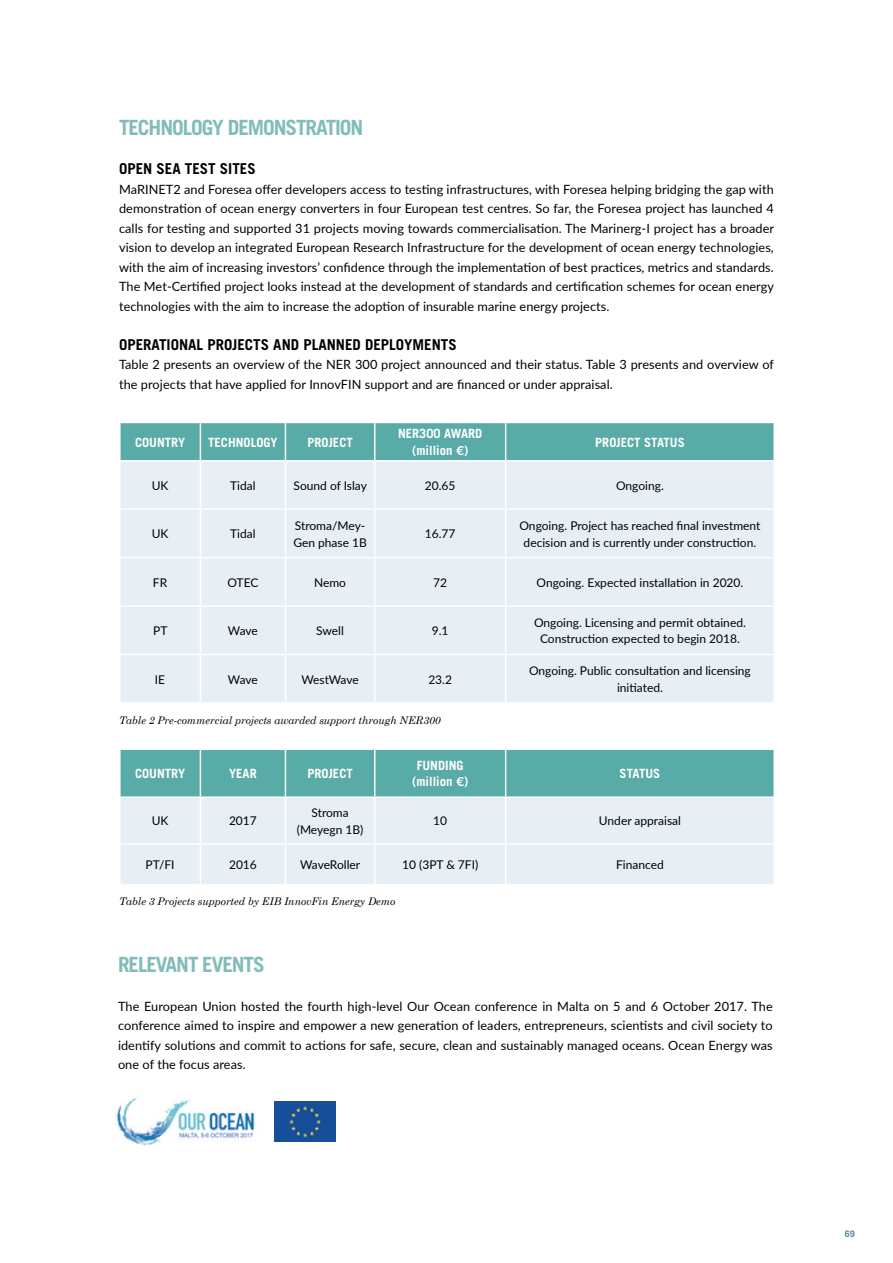
<style>
.page{position:relative;width:893px;height:1263px;background:#fff}
.page>*{position:absolute;margin:0;border:0;box-sizing:border-box;transform-origin:0 0}
.t1{font:700 21px "Trade Gothic";letter-spacing:-.05em;color:#81bcb8}
.t2{font:700 15px "Trade Gothic";color:#000}
.t3{font:12.75px/19.5px "Lato";letter-spacing:.005em;color:#000;text-align:justify}
.t4{font:700 12.75px/16.5px "Trade Gothic";color:#fff;text-align:center}
.t5{font:12px/16.5px "Lato";color:#000;text-align:center}
.t6{font:italic 10.5px "Century Schoolbook";letter-spacing:-.005em;color:#000}
.t7{font:700 9px "Trade Gothic";color:#4e859d}
.s1{font-family:"Akkurat"}
</style>
<div class="page">
<div style="left:121px;top:423px;width:652px;height:37px;background:#59aba7"></div>
<div style="left:121px;top:461px;width:652px;height:241px;background:#e7eff4"></div>
<hr style="left:200px;top:461px;width:1px;height:47px;background:#fff">
<hr style="left:285px;top:461px;width:1px;height:47px;background:#fff">
<hr style="left:374px;top:461px;width:1px;height:47px;background:#fff">
<hr style="left:505px;top:461px;width:1px;height:47px;background:#fff">
<hr style="left:119px;top:508px;width:81px;height:2px;background:#fff">
<hr style="left:200px;top:508px;width:85px;height:2px;background:#fff">
<hr style="left:200px;top:510px;width:1px;height:47px;background:#fff">
<hr style="left:285px;top:508px;width:90px;height:2px;background:#fff">
<hr style="left:285px;top:510px;width:1px;height:47px;background:#fff">
<hr style="left:375px;top:508px;width:131px;height:2px;background:#fff">
<hr style="left:374px;top:510px;width:1px;height:47px;background:#fff">
<hr style="left:506px;top:508px;width:269px;height:2px;background:#fff">
<hr style="left:505px;top:510px;width:1px;height:47px;background:#fff">
<hr style="left:119px;top:557px;width:81px;height:1px;background:#fff">
<hr style="left:200px;top:557px;width:85px;height:1px;background:#fff">
<hr style="left:200px;top:558px;width:1px;height:47px;background:#fff">
<hr style="left:285px;top:557px;width:90px;height:1px;background:#fff">
<hr style="left:285px;top:558px;width:1px;height:47px;background:#fff">
<hr style="left:375px;top:557px;width:131px;height:1px;background:#fff">
<hr style="left:374px;top:558px;width:1px;height:47px;background:#fff">
<hr style="left:506px;top:557px;width:269px;height:1px;background:#fff">
<hr style="left:505px;top:558px;width:1px;height:47px;background:#fff">
<hr style="left:119px;top:605px;width:81px;height:2px;background:#fff">
<hr style="left:200px;top:605px;width:85px;height:2px;background:#fff">
<hr style="left:200px;top:607px;width:1px;height:47px;background:#fff">
<hr style="left:285px;top:605px;width:90px;height:2px;background:#fff">
<hr style="left:285px;top:607px;width:1px;height:47px;background:#fff">
<hr style="left:375px;top:605px;width:131px;height:2px;background:#fff">
<hr style="left:374px;top:607px;width:1px;height:47px;background:#fff">
<hr style="left:506px;top:605px;width:269px;height:2px;background:#fff">
<hr style="left:505px;top:607px;width:1px;height:47px;background:#fff">
<hr style="left:119px;top:654px;width:81px;height:1px;background:#fff">
<hr style="left:200px;top:654px;width:85px;height:1px;background:#fff">
<hr style="left:200px;top:655px;width:1px;height:47px;background:#fff">
<hr style="left:285px;top:654px;width:90px;height:1px;background:#fff">
<hr style="left:285px;top:655px;width:1px;height:47px;background:#fff">
<hr style="left:375px;top:654px;width:131px;height:1px;background:#fff">
<hr style="left:374px;top:655px;width:1px;height:47px;background:#fff">
<hr style="left:506px;top:654px;width:269px;height:1px;background:#fff">
<hr style="left:505px;top:655px;width:1px;height:47px;background:#fff">
<hr style="left:200px;top:423px;width:1px;height:37px;background:#fff">
<hr style="left:285px;top:423px;width:1px;height:37px;background:#fff">
<hr style="left:374px;top:423px;width:1px;height:37px;background:#fff">
<hr style="left:505px;top:423px;width:1px;height:37px;background:#fff">
<div style="left:121px;top:750px;width:652px;height:46px;background:#59aba7"></div>
<div style="left:121px;top:798px;width:652px;height:86px;background:#e7eff4"></div>
<hr style="left:200px;top:798px;width:1px;height:45px;background:#fff">
<hr style="left:285px;top:798px;width:1px;height:45px;background:#fff">
<hr style="left:374px;top:798px;width:1px;height:45px;background:#fff">
<hr style="left:505px;top:798px;width:1px;height:45px;background:#fff">
<hr style="left:119px;top:843px;width:81px;height:2px;background:#fff">
<hr style="left:200px;top:843px;width:85px;height:2px;background:#fff">
<hr style="left:200px;top:845px;width:1px;height:39px;background:#fff">
<hr style="left:285px;top:843px;width:90px;height:2px;background:#fff">
<hr style="left:285px;top:845px;width:1px;height:39px;background:#fff">
<hr style="left:375px;top:843px;width:131px;height:2px;background:#fff">
<hr style="left:374px;top:845px;width:1px;height:39px;background:#fff">
<hr style="left:506px;top:843px;width:269px;height:2px;background:#fff">
<hr style="left:505px;top:845px;width:1px;height:39px;background:#fff">
<hr style="left:200px;top:750px;width:1px;height:46px;background:#fff">
<hr style="left:285px;top:750px;width:1px;height:46px;background:#fff">
<hr style="left:374px;top:750px;width:1px;height:46px;background:#fff">
<hr style="left:505px;top:750px;width:1px;height:46px;background:#fff">
<img style="left:275px;top:1101px;width:61px;height:40px">
<img style="left:116px;top:1097px;width:139px;height:48px">
<h1 class="t1" style="left:119px;top:115px;width:246px">TECHNOLOGY DEMONSTRATION</h1>
<p class="t2" style="left:119px;top:160px;width:138px">OPEN SEA TEST SITES</p>
<p class="t3" style="left:119px;top:179px;width:657px">MaRINET2 and Foresea offer developers access to testing infrastructures, with Foresea helping bridging the gap with demonstration of ocean energy converters in four European test centres. So far, the Foresea project has launched 4 calls for testing and supported 31 projects moving towards commercialisation. The Marinerg-I project has a broader vision to develop an integrated European Research Infrastructure for the development of ocean energy technologies, with the aim of increasing investors’ confidence through the implementation of best practices, metrics and standards.<br>The Met-Certified project looks instead at the development of standards and certification schemes for ocean energy technologies with the aim to increase the adoption of insurable marine energy projects.</p>
<p class="t2" style="left:119px;top:335px;width:339px">OPERATIONAL PROJECTS AND PLANNED DEPLOYMENTS</p>
<p class="t3" style="left:119px;top:354px;width:656px">Table 2 presents an overview of the NER 300 project announced and their status. Table 3 presents and overview of the projects that have applied for InnovFIN support and are financed or under appraisal.</p>
<p class="t4" style="left:135px;top:434px;width:52px">COUNTRY</p>
<p class="t4" style="left:208px;top:434px;width:71px">TECHNOLOGY</p>
<p class="t4" style="left:307px;top:434px;width:47px">PROJECT</p>
<p class="t4" style="left:398px;top:425px;width:86px">NER300 AWARD (million <span class="s1">€</span>)</p>
<p class="t4" style="left:595px;top:434px;width:91px">PROJECT STATUS</p>
<p class="t5" style="left:152px;top:477px;width:18px">UK</p>
<p class="t5" style="left:230px;top:477px;width:27px">Tidal</p>
<p class="t5" style="left:294px;top:477px;width:75px">Sound of Islay</p>
<p class="t5" style="left:425px;top:477px;width:32px">20.65</p>
<p class="t5" style="left:616px;top:477px;width:49px">Ongoing.</p>
<p class="t5" style="left:152px;top:525px;width:18px">UK</p>
<p class="t5" style="left:230px;top:525px;width:27px">Tidal</p>
<p class="t5" style="left:293px;top:517px;width:75px;text-align:left">Stroma/Mey-<br>Gen phase 1B</p>
<p class="t5" style="left:425px;top:525px;width:32px">16.77</p>
<p class="t5" style="left:519px;top:517px;width:242px">Ongoing. Project has reached final investment decision and is currently under construction.</p>
<p class="t5" style="left:153px;top:574px;width:16px">FR</p>
<p class="t5" style="left:227px;top:574px;width:33px">OTEC</p>
<p class="t5" style="left:314px;top:574px;width:33px">Nemo</p>
<p class="t5" style="left:433px;top:574px;width:15px">72</p>
<p class="t5" style="left:537px;top:574px;width:208px">Ongoing. Expected installation in 2020.</p>
<p class="t5" style="left:153px;top:622px;width:16px">PT</p>
<p class="t5" style="left:228px;top:622px;width:31px">Wave</p>
<p class="t5" style="left:316px;top:622px;width:29px">Swell</p>
<p class="t5" style="left:432px;top:622px;width:18px">9.1</p>
<p class="t5" style="left:534px;top:614px;width:213px">Ongoing. Licensing and permit obtained.<br>Construction expected to begin 2018.</p>
<p class="t5" style="left:155px;top:670px;width:12px">IE</p>
<p class="t5" style="left:228px;top:670px;width:31px">Wave</p>
<p class="t5" style="left:301px;top:670px;width:59px">WestWave</p>
<p class="t5" style="left:428px;top:670px;width:25px">23.2</p>
<p class="t5" style="left:529px;top:662px;width:223px">Ongoing. Public consultation and licensing initiated.</p>
<p class="t6" style="left:119px;top:713px;width:323px">Table 2 Pre-commercial projects awarded support through NER300</p>
<p class="t4" style="left:135px;top:765px;width:52px">COUNTRY</p>
<p class="t4" style="left:229px;top:765px;width:29px">YEAR</p>
<p class="t4" style="left:307px;top:765px;width:47px">PROJECT</p>
<p class="t4" style="left:412px;top:757px;width:58px">FUNDING (million <span class="s1">€</span>)</p>
<p class="t4" style="left:620px;top:765px;width:42px">STATUS</p>
<p class="t5" style="left:152px;top:812px;width:18px">UK</p>
<p class="t5" style="left:229px;top:812px;width:29px">2017</p>
<p class="t5" style="left:297px;top:804px;width:68px">Stroma (Meyegn 1B)</p>
<p class="t5" style="left:433px;top:812px;width:15px">10</p>
<p class="t5" style="left:599px;top:812px;width:84px">Under appraisal</p>
<p class="t5" style="left:146px;top:856px;width:31px">PT/FI</p>
<p class="t5" style="left:229px;top:856px;width:29px">2016</p>
<p class="t5" style="left:300px;top:856px;width:62px">WaveRoller</p>
<p class="t5" style="left:402px;top:856px;width:78px">10 (3PT &amp; 7FI)</p>
<p class="t5" style="left:616px;top:856px;width:49px">Financed</p>
<p class="t6" style="left:119px;top:894px;width:278px">Table 3 Projects supported by EIB InnovFin Energy Demo</p>
<h1 class="t1" style="left:118px;top:951px;width:148px">RELEVANT EVENTS</h1>
<p class="t3" style="left:118px;top:996px;width:656px">The European Union hosted the fourth high-level Our Ocean conference in Malta on 5 and 6 October 2017. The conference aimed to inspire and empower a new generation of leaders, entrepreneurs, scientists and civil society to identify solutions and commit to actions for safe, secure, clean and sustainably managed oceans. Ocean Energy was one of the focus areas.</p>
<p class="t7" style="left:845px;top:1228px;width:12px">69</p>
</div>
